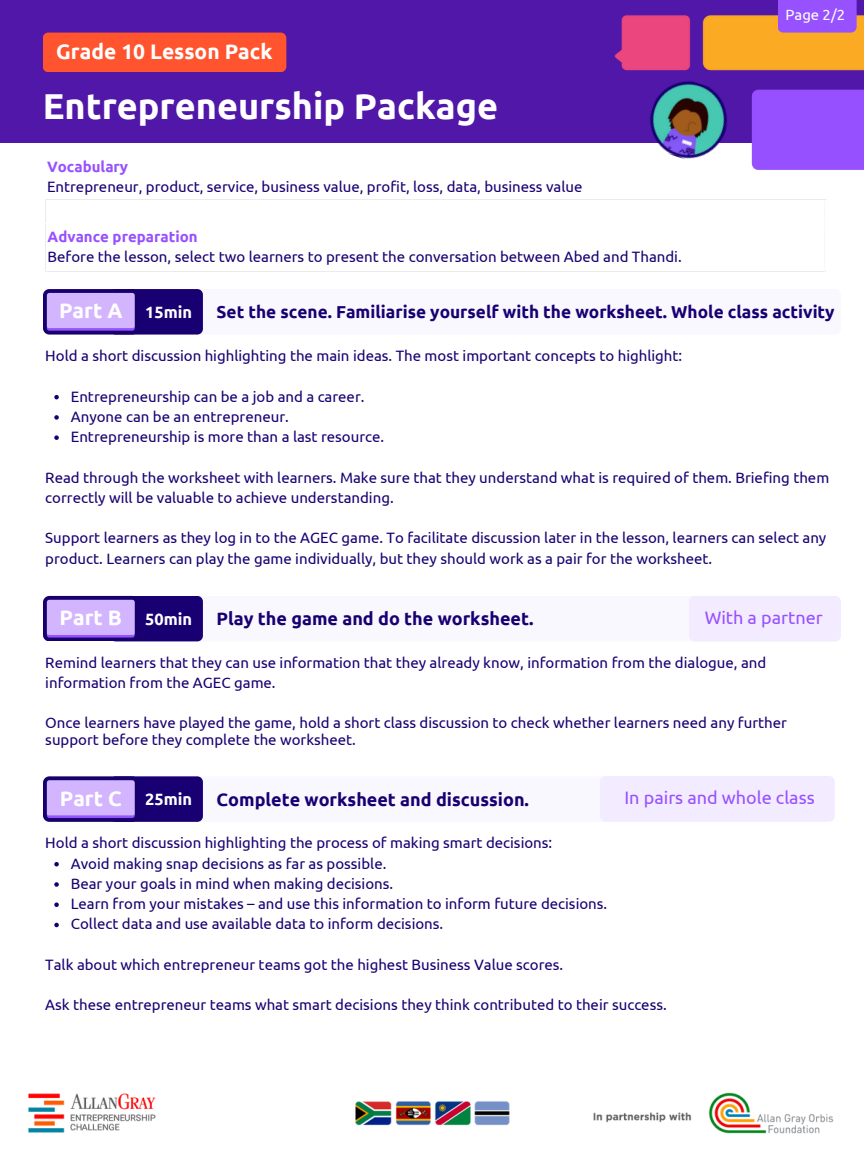
<style>
.page{position:relative;width:864px;height:1152px;background:#fff}
.page>*{position:absolute;margin:0;border:0;box-sizing:border-box;transform-origin:0 0}
.t1{font:700 36px "Ubuntu";color:#fff}
.t2{font:700 21px "Ubuntu";color:#fff}
.t3{font:700 18px "Ubuntu";color:#190072}
.t4{font:18px "Ubuntu";color:#9751ff}
.t5{font:700 17.25px "Ubuntu";color:#190072}
.t6{font:700 16.35px "Ubuntu";color:#fff}
.t7{font:15px/20.2px "Ubuntu";color:#190072}
.t8{font:700 15px "Ubuntu";color:#9751ff}
.t9{font:14.85px "Ubuntu";color:#fff}
</style>
<div class="page">
<div style="left:0;top:0;width:864px;height:143px;background:#5017a9"></div>
<img style="left:614px;top:15px;width:250px;height:155px">
<div style="left:778px;top:0;width:79px;height:33px;background:#9751ff"></div>
<img style="left:28px;top:1092px;width:806px;height:42px">
<div style="left:43px;top:33px;width:243px;height:39px;background:#ff542d;border-radius:6px"></div>
<img style="left:641px;top:72px;width:96px;height:97px">
<div style="left:123px;top:289px;width:718px;height:46px;background:#f9f8ff;border-radius:6px"></div>
<div style="left:110px;top:289px;width:93px;height:46px;background:#190072;border-radius:6px"></div>
<svg style="left:43px;top:289px;width:96px;height:45px;background:#a486dd"></svg>
<svg style="left:54px;top:395px;width:5px;height:4px"></svg>
<svg style="left:54px;top:415px;width:5px;height:5px"></svg>
<svg style="left:54px;top:435px;width:5px;height:5px"></svg>
<div style="left:123px;top:596px;width:718px;height:45px;background:#f9f8ff;border-radius:6px"></div>
<div style="left:110px;top:596px;width:93px;height:45px;background:#190072;border-radius:6px"></div>
<svg style="left:43px;top:596px;width:92px;height:45px;background:#aa8ce2"></svg>
<div style="left:123px;top:776px;width:712px;height:46px;background:#f9f8ff;border-radius:6px"></div>
<div style="left:600px;top:776px;width:235px;height:46px;background:#f3ebff;border-radius:6px"></div>
<div style="left:110px;top:776px;width:93px;height:46px;background:#190072;border-radius:6px"></div>
<svg style="left:43px;top:776px;width:96px;height:45px;background:#a688de"></svg>
<svg style="left:54px;top:862px;width:5px;height:4px"></svg>
<svg style="left:54px;top:882px;width:5px;height:5px"></svg>
<svg style="left:54px;top:902px;width:5px;height:5px"></svg>
<svg style="left:54px;top:923px;width:5px;height:4px"></svg>
<div style="left:689px;top:596px;width:152px;height:45px;background:#f3ebff;border-radius:6px"></div>
<p class="t2" style="left:56px;top:39px;width:218px">Grade 10 Lesson Pack</p>
<p class="t1" style="left:43px;top:86px;width:457px">Entrepreneurship Package</p>
<h2 class="t8" style="left:47px;top:158px;width:83px">Vocabulary</h2>
<h1 class="t7" style="left:47px;top:176px;width:537px">Entrepreneur, product, service, business value, profit, loss, data, business value</h1>
<p class="t8" style="left:48px;top:228px;width:152px">Advance preparation</p>
<p class="t7" style="left:48px;top:247px;width:636px">Before the lesson, select two learners to present the conversation between Abed and Thandi.</p>
<p class="t9" style="left:786px;top:6px;width:61px">Page 2/2</p>
<p class="t2" style="left:59px;top:299px;width:65px">Part A</p>
<p class="t6" style="left:145px;top:302px;width:48px">15min</p>
<h3 class="t5" style="left:217px;top:302px;width:620px">Set the scene. Familiarise yourself with the worksheet. Whole class activity</h3>
<p class="t7" style="left:45px;top:345px;width:638px">Hold a short discussion highlighting the main ideas. The most important concepts to highlight:</p>
<p class="t7" style="left:71px;top:386px;width:295px">Entrepreneurship can be a job and a career.</p>
<p class="t7" style="left:71px;top:406px;width:219px">Anyone can be an entrepreneur.</p>
<p class="t7" style="left:71px;top:426px;width:315px">Entrepreneurship is more than a last resource.</p>
<p class="t7" style="left:45px;top:467px;width:785px">Read through the worksheet with learners. Make sure that they understand what is required of them. Briefing them correctly will be valuable to achieve understanding.</p>
<p class="t7" style="left:45px;top:528px;width:783px">Support learners as they log in to the AGEC game. To facilitate discussion later in the lesson, learners can select any product. Learners can play the game individually, but they should work as a pair for the worksheet.</p>
<p class="t4" style="left:705px;top:608px;width:120px">With a partner</p>
<p class="t2" style="left:60px;top:606px;width:64px">Part B</p>
<p class="t6" style="left:145px;top:609px;width:48px">50min</p>
<h3 class="t3" style="left:217px;top:608px;width:318px">Play the game and do the worksheet.</h3>
<p class="t7" style="left:45px;top:652px;width:723px">Remind learners that they can use information that they already know, information from the dialogue, and information from the AGEC game.</p>
<p class="t7" style="left:45px;top:714px;width:743px;line-height:16.8px">Once learners have played the game, hold a short class discussion to check whether learners need any further support before they complete the worksheet.</p>
<p class="t4" style="left:624px;top:788px;width:192px">In pairs and whole class</p>
<p class="t2" style="left:60px;top:786px;width:63px">Part C</p>
<p class="t6" style="left:145px;top:790px;width:48px">25min</p>
<p class="t3" style="left:217px;top:789px;width:314px">Complete worksheet and discussion.</p>
<p class="t7" style="left:45px;top:833px;width:508px">Hold a short discussion highlighting the process of making smart decisions:</p>
<p class="t7" style="left:71px;top:853px;width:317px">Avoid making snap decisions as far as possible.</p>
<h3 class="t7" style="left:71px;top:873px;width:324px">Bear your goals in mind when making decisions.</h3>
<p class="t7" style="left:71px;top:894px;width:538px">Learn from your mistakes – and use this information to inform future decisions.</p>
<p class="t7" style="left:71px;top:914px;width:374px">Collect data and use available data to inform decisions.</p>
<p class="t7" style="left:45px;top:954px;width:520px">Talk about which entrepreneur teams got the highest Business Value scores.</p>
<p class="t7" style="left:45px;top:995px;width:623px">Ask these entrepreneur teams what smart decisions they think contributed to their success.</p>
</div>
